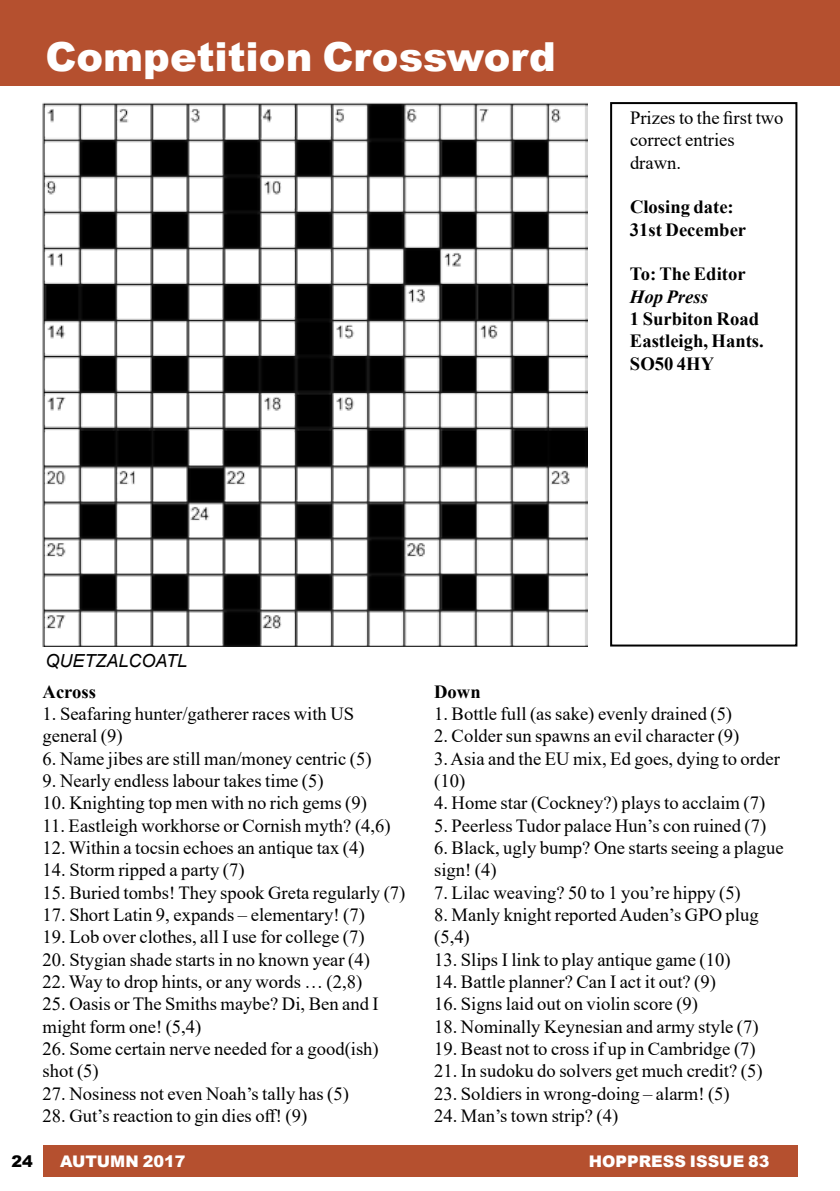
<style>
.page{position:relative;width:840px;height:1191px;background:#fff}
.page>*{position:absolute;margin:0;border:0;box-sizing:border-box;transform-origin:0 0}
.t1{font:900 40px "Arial";color:#fff}
.t2{font:18.6px/22.4px "Times New Roman";color:#000}
.t3{font:700 18.6px/22.4px "Times New Roman";color:#000}
.t4{font:italic 700 18.6px "Times New Roman";color:#000}
.t5{font:italic 18px "Arial";color:#000}
.t6{font:900 16px "Arial";color:#fff}
.t7{font:900 16px "Arial";color:#000}
</style>
<div class="page">
<div style="left:43px;top:1145px;width:754px;height:31px;background:#b5502f"></div>
<div style="left:609px;top:102px;width:188px;height:544px;border:2px solid #000"></div>
<div style="left:0;top:0;width:839px;height:85px;background:#b5502f"></div>
<img style="left:43px;top:102px;width:544px;height:544px">
<h1 class="t1" style="left:45px;top:28px;width:511px">Competition Crossword</h1>
<p class="t2" style="left:629px;top:106px;width:155px">Prizes to the first two correct entries drawn.</p>
<p class="t3" style="left:629px;top:195px;width:118px">Closing date:<br>31st December</p>
<p class="t3" style="left:629px;top:262px;width:117px">To: The Editor</p>
<p class="t4" style="left:629px;top:283px;width:79px">Hop Press</p>
<p class="t3" style="left:629px;top:307px;width:135px">1 Surbiton Road<br>Eastleigh, Hants.<br>SO50 4HY</p>
<p class="t5" style="left:45px;top:649px;width:143px">QUETZALCOATL</p>
<p class="t3" style="left:43px;top:679px;width:55px">Across</p>
<p class="t2" style="left:43px;top:702px;width:313px">1. Seafaring hunter/gatherer races with US general (9)</p>
<p class="t2" style="left:43px;top:746px;width:330px">6. Name jibes are still man/money centric (5)</p>
<p class="t2" style="left:43px;top:769px;width:282px">9. Nearly endless labour takes time (5)</p>
<p class="t2" style="left:43px;top:791px;width:325px">10. Knighting top men with no rich gems (9)</p>
<p class="t2" style="left:43px;top:813px;width:349px">11. Eastleigh workhorse or Cornish myth? (4,6)</p>
<p class="t2" style="left:43px;top:836px;width:323px">12. Within a tocsin echoes an antique tax (4)</p>
<p class="t2" style="left:43px;top:858px;width:203px">14. Storm ripped a party (7)</p>
<p class="t2" style="left:43px;top:880px;width:364px">15. Buried tombs! They spook Greta regularly (7)</p>
<p class="t2" style="left:43px;top:903px;width:323px">17. Short Latin 9, expands – elementary! (7)</p>
<p class="t2" style="left:43px;top:925px;width:323px">19. Lob over clothes, all I use for college (7)</p>
<p class="t2" style="left:43px;top:947px;width:329px">20. Stygian shade starts in no known year (4)</p>
<p class="t2" style="left:43px;top:970px;width:321px">22. Way to drop hints, or any words … (2,8)</p>
<p class="t2" style="left:43px;top:992px;width:337px">25. Oasis or The Smiths maybe? Di, Ben and I might form one! (5,4)</p>
<p class="t2" style="left:43px;top:1037px;width:337px">26. Some certain nerve needed for a good(ish) shot (5)</p>
<p class="t2" style="left:43px;top:1081px;width:307px">27. Nosiness not even Noah’s tally has (5)</p>
<p class="t2" style="left:43px;top:1104px;width:266px">28. Gut’s reaction to gin dies off! (9)</p>
<p class="t3" style="left:434px;top:679px;width:48px">Down</p>
<p class="t2" style="left:434px;top:702px;width:299px">1. Bottle full (as sake) evenly drained (5)</p>
<p class="t2" style="left:434px;top:724px;width:306px">2. Colder sun spawns an evil character (9)</p>
<p class="t2" style="left:434px;top:746px;width:347px">3. Asia and the EU mix, Ed goes, dying to order (10)</p>
<p class="t2" style="left:434px;top:791px;width:332px">4. Home star (Cockney?) plays to acclaim (7)</p>
<p class="t2" style="left:434px;top:813px;width:333px">5. Peerless Tudor palace Hun’s con ruined (7)</p>
<p class="t2" style="left:434px;top:836px;width:351px">6. Black, ugly bump? One starts seeing a plague sign! (4)</p>
<p class="t2" style="left:434px;top:880px;width:308px">7. Lilac weaving? 50 to 1 you’re hippy (5)</p>
<p class="t2" style="left:434px;top:903px;width:326px">8. Manly knight reported Auden’s GPO plug (5,4)</p>
<p class="t2" style="left:434px;top:947px;width:298px">13. Slips I link to play antique game (10)</p>
<p class="t2" style="left:434px;top:970px;width:283px">14. Battle planner? Can I act it out? (9)</p>
<p class="t2" style="left:434px;top:992px;width:265px">16. Signs laid out on violin score (9)</p>
<p class="t2" style="left:434px;top:1014px;width:326px">18. Nominally Keynesian and army style (7)</p>
<p class="t2" style="left:434px;top:1037px;width:323px">19. Beast not to cross if up in Cambridge (7)</p>
<p class="t2" style="left:434px;top:1059px;width:330px">21. In sudoku do solvers get much credit? (5)</p>
<p class="t2" style="left:434px;top:1081px;width:297px">23. Soldiers in wrong-doing – alarm! (5)</p>
<p class="t2" style="left:434px;top:1104px;width:185px">24. Man’s town strip? (4)</p>
<p class="t7" style="left:11px;top:1149px;width:23px">24</p>
<p class="t6" style="left:60px;top:1149px;width:127px">AUTUMN 2017</p>
<p class="t6" style="left:588px;top:1149px;width:182px">HOPPRESS ISSUE 83</p>
</div>
